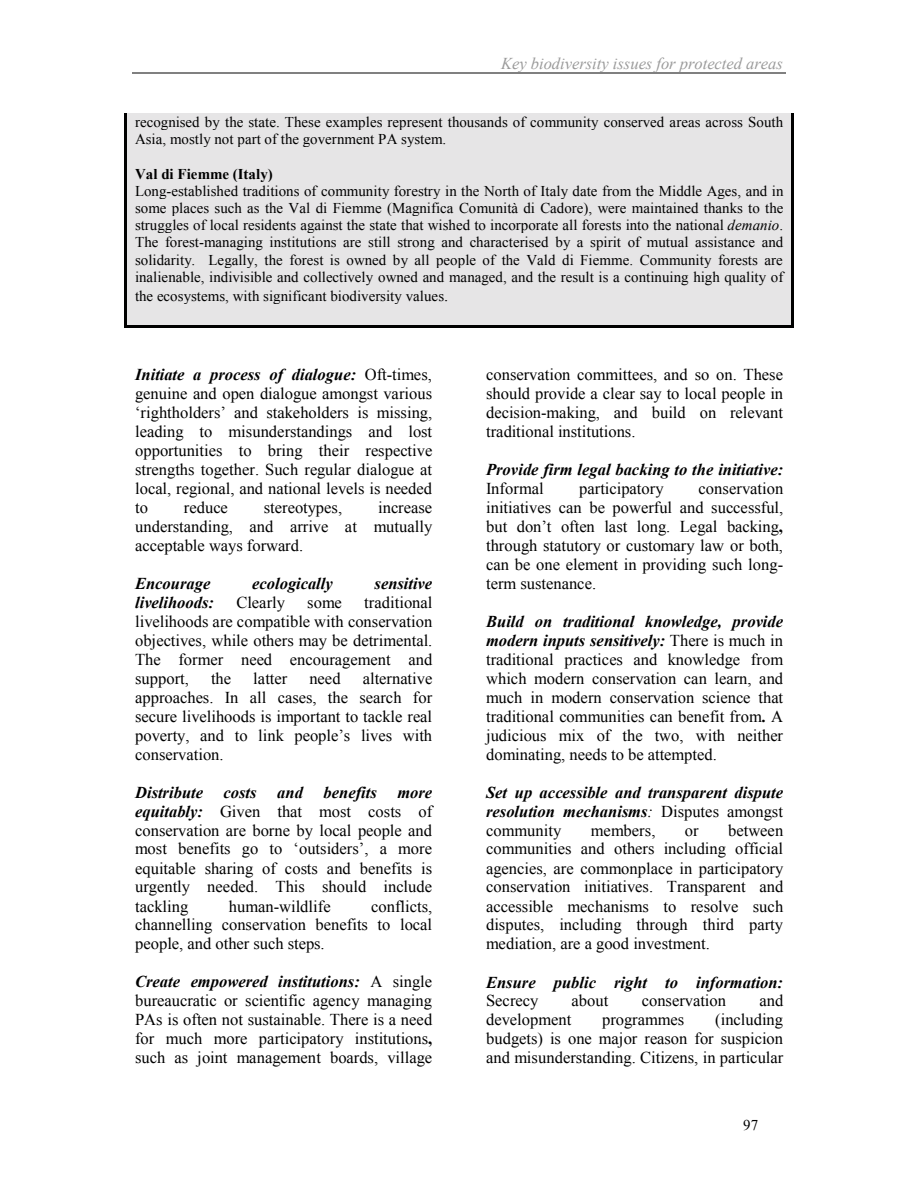
<style>
.page{position:relative;width:918px;height:1188px;background:#fff}
.page>*{position:absolute;margin:0;border:0;box-sizing:border-box;transform-origin:0 0}
.t1{font:16.5px/18.9px "Times New Roman";color:#000;text-align:justify}
.t2{font:italic 700 16.5px/18.8px "Times New Roman";color:#000;text-align:justify}
.t3{font:italic 16.5px "Times New Roman";color:#9a9a9a}
.t4{font:15px/17.2px "Times New Roman";color:#000}
.t5{font:700 15px "Times New Roman";letter-spacing:.005em;color:#000}
.s1{font-style:italic}
.s2{font-size:16.5px}
.s3{font-weight:700;font-style:italic}
.s4{font-weight:700}
.s5{font-weight:400}
.s6{font-weight:400;font-style:normal}
</style>
<div class="page">
<svg style="left:133px;top:73px;width:652px;height:1px"></svg>
<div style="left:127px;top:113px;width:664px;height:17px;background:#e6e5e6"></div>
<div style="left:127px;top:130px;width:664px;height:18px;background:#e6e5e6"></div>
<div style="left:127px;top:148px;width:664px;height:17px;background:#e6e5e6"></div>
<div style="left:127px;top:165px;width:664px;height:17px;background:#e6e5e6"></div>
<div style="left:127px;top:182px;width:664px;height:17px;background:#e6e5e6"></div>
<div style="left:127px;top:199px;width:664px;height:18px;background:#e6e5e6"></div>
<div style="left:127px;top:217px;width:664px;height:17px;background:#e6e5e6"></div>
<div style="left:127px;top:234px;width:664px;height:17px;background:#e6e5e6"></div>
<div style="left:127px;top:251px;width:664px;height:17px;background:#e6e5e6"></div>
<div style="left:127px;top:268px;width:664px;height:18px;background:#e6e5e6"></div>
<div style="left:127px;top:286px;width:664px;height:19px;background:#e6e5e6"></div>
<svg style="left:125px;top:113px;width:2px;height:192px"></svg>
<svg style="left:791px;top:113px;width:2px;height:192px"></svg>
<div style="left:127px;top:305px;width:664px;height:20px;background:#e6e5e6"></div>
<hr style="left:127px;top:325px;width:664px;height:2px;background:#000">
<hr style="left:125px;top:305px;width:2px;height:20px;background:#000">
<hr style="left:791px;top:305px;width:2px;height:20px;background:#000">
<p class="t3" style="left:501px;top:54px;width:284px">Key biodiversity issues for protected areas</p>
<p class="t4" style="left:135px;top:113px;width:650px">recognised by the state. These examples represent thousands of community conserved areas across South<br>Asia, mostly not part of the government PA system.</p>
<p class="t5" style="left:135px;top:165px;width:139px">Val di Fiemme (Italy)</p>
<p class="t4" style="left:135px;top:182px;width:650px;text-align:justify">Long-established traditions of community forestry in the North of Italy date from the Middle Ages, and in some places such as the Val di Fiemme (Magnifica Comunità di Cadore), were maintained thanks to the struggles of local residents against the state that wished to incorporate all forests into the national <span class="s1">demanio</span>.<br>The forest-managing institutions are still strong and characterised by a spirit of mutual assistance and solidarity. Legally, the forest is owned by all people of the Vald di Fiemme. Community forests are inalienable, indivisible and collectively owned and managed, and the result is a continuing high quality of</p>
<p class="t4" style="left:135px;top:287px;width:315px">the ecosystems, with significant biodiversity values<span class="s2">.</span></p>
<p class="t1" style="left:135px;top:365px;width:299px"><span class="s3">Initiate a process of dialogue:</span> Oft-times, genuine and open dialogue amongst various ‘rightholders’ and stakeholders is missing, leading to misunderstandings and lost opportunities to bring their respective strengths together. Such regular dialogue at local, regional, and national levels is needed to</p>
<p class="t1" style="left:135px;top:498px;width:299px;text-indent:243px">increase understanding, and arrive at mutually acceptable ways forward.</p>
<p class="t2" style="left:135px;top:574px;width:77px">Encourage</p>
<p class="t2" style="left:252px;top:574px;width:82px">ecologically</p>
<p class="t2" style="left:375px;top:574px;width:59px">sensitive</p>
<p class="t2" style="left:135px;top:593px;width:80px">livelihoods:</p>
<p class="t1" style="left:236px;top:593px;width:50px">Clearly</p>
<p class="t1" style="left:307px;top:593px;width:36px">some</p>
<p class="t1" style="left:184px;top:498px;width:46px">reduce</p>
<p class="t1" style="left:264px;top:498px;width:80px">stereotypes,</p>
<p class="t1" style="left:135px;top:593px;width:299px;text-indent:229px">traditional livelihoods are compatible with conservation objectives, while others may be detrimental.<br>The former need encouragement and support,</p>
<p class="t1" style="left:135px;top:669px;width:299px;text-indent:228px">alternative approaches. In all cases, the search for secure livelihoods is important to tackle real poverty, and to link people’s lives with conservation.</p>
<p class="t1" style="left:135px;top:783px;width:299px"><span class="s3">Distribute costs and benefits more equitably:</span> Given that most costs of conservation are borne by local people and most benefits go to ‘outsiders’, a more equitable sharing of costs and benefits is urgently needed. This should include tackling</p>
<p class="t1" style="left:211px;top:669px;width:22px">the</p>
<p class="t1" style="left:253px;top:669px;width:35px">latter</p>
<p class="t1" style="left:309px;top:669px;width:33px">need</p>
<p class="t1" style="left:135px;top:897px;width:299px;text-indent:236px">conflicts, channelling conservation benefits to local people, and other such steps.</p>
<p class="t1" style="left:135px;top:972px;width:299px"><span class="s3">Create empowered institutions:</span> A single bureaucratic or scientific agency managing PAs is often not sustainable. There is a need for much more participatory institutions<span class="s4">, </span>such as joint management boards, village</p>
<p class="t1" style="left:229px;top:897px;width:103px">human-wildlife</p>
<p class="t1" style="left:486px;top:365px;width:299px">conservation committees, and so on. These should provide a clear say to local people in decision-making, and build on relevant traditional institutions.</p>
<p class="t2" style="left:486px;top:460px;width:299px">Provide firm legal backing to the initiative:</p>
<p class="t1" style="left:486px;top:479px;width:59px">Informal</p>
<p class="t1" style="left:579px;top:479px;width:86px">participatory</p>
<p class="t1" style="left:486px;top:479px;width:299px;text-indent:213px">conservation initiatives can be powerful and successful, but don’t often last long. Legal backing<span class="s4">, </span>through statutory or customary law or both, can be one element in providing such long&shy;term sustenance.</p>
<p class="t1" style="left:486px;top:612px;width:299px"><span class="s3">Build on traditional knowledge, provide modern inputs sensitively:</span> There is much in traditional practices and knowledge from which modern conservation can learn, and much in modern conservation science that traditional communities can benefit from<span class="s4">.</span> A judicious mix of the two, with neither dominating, needs to be attempted.</p>
<p class="t2" style="left:486px;top:783px;width:299px">Set up accessible and transparent dispute resolution mechanisms<span class="s5">:</span> <span class="s6">Disputes amongst community</span></p>
<p class="t1" style="left:486px;top:821px;width:299px;text-indent:242px">between communities and others including official agencies, are commonplace in participatory conservation initiatives. Transparent and accessible mechanisms to resolve such disputes, including through third party mediation, are a good investment.</p>
<p class="t2" style="left:486px;top:973px;width:299px">Ensure public right to information:</p>
<p class="t1" style="left:486px;top:991px;width:54px">Secrecy</p>
<p class="t1" style="left:572px;top:991px;width:38px">about</p>
<p class="t1" style="left:642px;top:991px;width:86px">conservation</p>
<p class="t1" style="left:760px;top:991px;width:25px">and</p>
<p class="t1" style="left:486px;top:1010px;width:87px">development</p>
<p class="t1" style="left:602px;top:1010px;width:84px">programmes</p>
<p class="t1" style="left:591px;top:821px;width:66px">members,</p>
<p class="t1" style="left:685px;top:821px;width:15px">or</p>
<p class="t1" style="left:486px;top:1010px;width:299px;text-indent:229px">(including budgets) is one major reason for suspicion and misunderstanding. Citizens, in particular</p>
<p class="t4" style="left:743px;top:1117px;width:17px">97</p>
</div>
